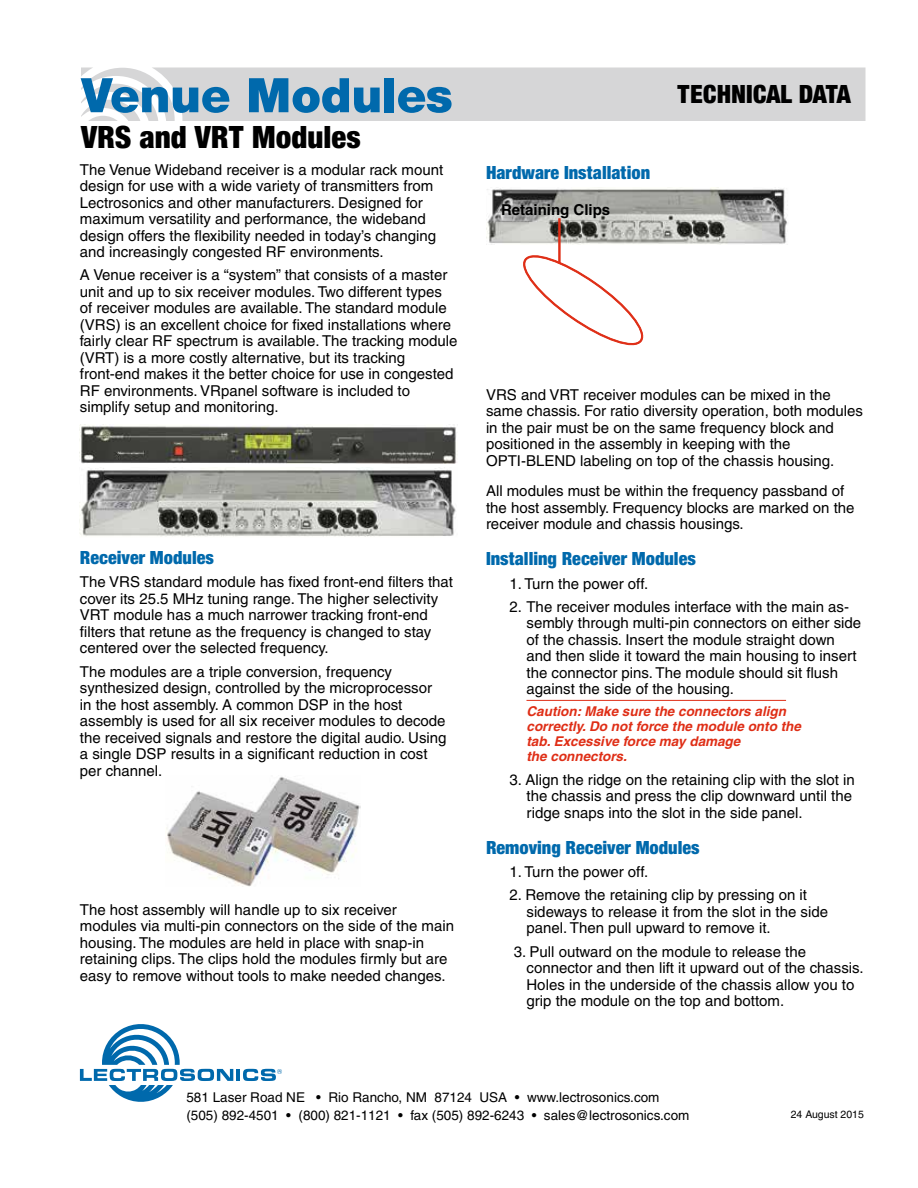
<style>
.page{position:relative;width:918px;height:1188px;background:#fff}
.page>*{position:absolute;margin:0;border:0;box-sizing:border-box;transform-origin:0 0}
.t1{font:900 51px "Sans";color:#0069ac}
.t2{font:900 condensed 33px "Sans";color:#000}
.t3{font:900 condensed 27px "Sans";color:#000}
.t4{font:900 condensed 19.5px "Sans";color:#0069ac}
.t5{font:15px/16.5px "Helvetica";color:#000}
.t6{font:700 15px "Helvetica";color:#000}
.t7{font:13.5px/18px "Helvetica";color:#000}
.t8{font:italic 700 13.5px/15px "Helvetica";color:#df2e16}
.t9{font:10.5px "Helvetica";color:#000}
</style>
<div class="page">
<div style="left:81px;top:68px;width:785px;height:53px;background:#d6d6d7"></div>
<img style="left:80px;top:425px;width:377px;height:38px">
<img style="left:80px;top:467px;width:376px;height:70px">
<img style="left:166px;top:777px;width:194px;height:109px">
<hr style="left:526px;top:700px;width:260px;height:1px;background:#df2e16">
<img style="left:486px;top:188px;width:302px;height:56px">
<svg style="left:80px;top:1024px;width:153px;height:78px"></svg>
<hr style="left:236px;top:1069px;width:4px;height:12px;background:#0069ac">
<svg style="left:243px;top:1069px;width:39px;height:12px"></svg>
<svg style="left:523px;top:250px;width:121px;height:96px"></svg>
<hr style="left:560px;top:218px;width:1px;height:45px;background:#df2e16">
<hr style="left:559px;top:218px;width:1px;height:45px;background:#df2e16">
<h1 class="t1" style="left:81px;top:64px;width:373px">Venue Modules</h1>
<h2 class="t2" style="left:81px;top:117px;width:281px">VRS and VRT Modules</h2>
<p class="t5" style="left:80px;top:161px;width:365px">The Venue Wideband receiver is a modular rack mount design for use with a wide variety of transmitters from Lectrosonics and other manufacturers. Designed for maximum versatility and performance, the wideband design offers the flexibility needed in today’s changing and increasingly congested RF environments.</p>
<p class="t5" style="left:80px;top:267px;width:379px">A Venue receiver is a “system” that consists of a master unit and up to six receiver modules. Two different types of receiver modules are available. The standard module (VRS) is an excellent choice for fixed installations where fairly clear RF spectrum is available. The tracking module (VRT) is a more costly alternative, but its tracking front-end makes it the better choice for use in congested RF environments. VRpanel software is included to simplify setup and monitoring.</p>
<h3 class="t4" style="left:80px;top:546px;width:136px">Receiver Modules</h3>
<p class="t5" style="left:80px;top:574px;width:375px">The VRS standard module has fixed front-end filters that cover its 25.5 MHz tuning range. The higher selectivity VRT module has a much narrower tracking front-end filters that retune as the frequency is changed to stay centered over the selected frequency.</p>
<p class="t5" style="left:80px;top:663px;width:368px">The modules are a triple conversion, frequency synthesized design, controlled by the microprocessor in the host assembly. A common DSP in the host assembly is used for all six receiver modules to decode the received signals and restore the digital audio. Using a single DSP results in a significant reduction in cost per channel.</p>
<p class="t5" style="left:80px;top:901px;width:376px">The host assembly will handle up to six receiver modules via multi-pin connectors on the side of the main housing. The modules are held in place with snap-in retaining clips. The clips hold the modules firmly but are easy to remove without tools to make needed changes.</p>
<h3 class="t4" style="left:486px;top:161px;width:166px">Hardware Installation</h3>
<p class="t6" style="left:501px;top:200px;width:111px">Retaining Clips</p>
<h3 class="t3" style="left:677px;top:77px;width:176px">TECHNICAL DATA</h3>
<p class="t5" style="left:486px;top:386px;width:379px">VRS and VRT receiver modules can be mixed in the same chassis. For ratio diversity operation, both modules in the pair must be on the same frequency block and positioned in the assembly in keeping with the OPTI-BLEND labeling on top of the chassis housing.</p>
<p class="t5" style="left:486px;top:483px;width:370px">All modules must be within the frequency passband of the host assembly. Frequency blocks are marked on the receiver module and chassis housings.</p>
<h3 class="t4" style="left:486px;top:547px;width:211px">Installing Receiver Modules</h3>
<p class="t5" style="left:510px;top:575px;width:140px">1. Turn the power off.</p>
<p class="t5" style="left:526px;top:598px;width:336px;text-indent:-17px">2. The receiver modules interface with the main as&shy;sembly through multi-pin connectors on either side of the chassis. Insert the module straight down and then slide it toward the main housing to insert the connector pins. The module should sit flush against the side of the housing.</p>
<p class="t8" style="left:526px;top:704px;width:276px">Caution: Make sure the connectors align correctly. Do not force the module onto the tab. Excessive force may damage<br>the connectors.</p>
<p class="t5" style="left:526px;top:771px;width:330px;text-indent:-17px">3. Align the ridge on the retaining clip with the slot in the chassis and press the clip downward until the ridge snaps into the slot in the side panel.</p>
<h3 class="t4" style="left:486px;top:835px;width:215px">Removing Receiver Modules</h3>
<p class="t5" style="left:510px;top:863px;width:140px">1. Turn the power off.</p>
<p class="t5" style="left:526px;top:887px;width:303px;text-indent:-17px">2. Remove the retaining clip by pressing on it sideways to release it from the slot in the side panel. Then pull upward to remove it.</p>
<p class="t5" style="left:526px;top:943px;width:339px;text-indent:-13px">3. Pull outward on the module to release the connector and then lift it upward out of the chassis.<br>Holes in the underside of the chassis allow you to grip the module on the top and bottom.</p>
<p class="t7" style="left:186px;top:1088px;width:504px">581 Laser Road NE • Rio Rancho, NM 87124 USA • www.lectrosonics.com (505) 892-4501 • (800) 821-1121 • fax (505) 892-6243 • sales@lectrosonics.com</p>
<p class="t9" style="left:791px;top:1108px;width:75px">24 August 2015</p>
</div>
